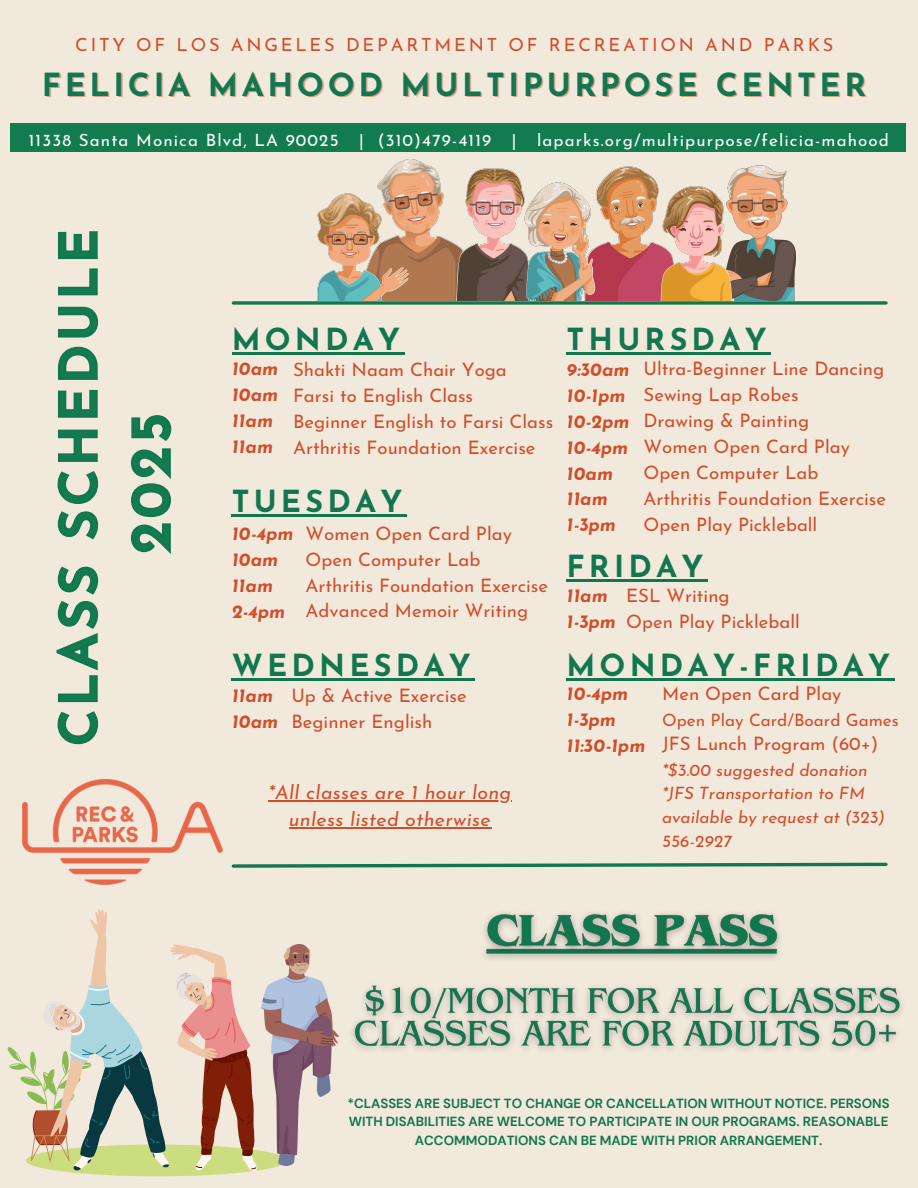
<style>
.page{position:relative;width:918px;height:1188px;background:#f2e9dd}
.page>*{position:absolute;margin:0;border:0;box-sizing:border-box;transform-origin:0 0}
.t1{font:54.3px "Josefin Sans";color:#127c4e}
.t2{font:49.8px "Josefin Sans";letter-spacing:.105em;color:#127c4e}
.t3{font:700 31.8px "Josefin Sans";letter-spacing:.115em;color:#12764e}
.t4{font:700 30.45px "Josefin Sans";letter-spacing:.14em;color:#12764e}
.t5{font:italic 19.65px "Josefin Sans";letter-spacing:.02em;color:#d14e29}
.t6{font:18.6px "Josefin Sans";color:#d14e29}
.t7{font:italic 700 18.6px/25.8px "Josefin Sans";color:#d14e29}
.t8{font:18.15px "Josefin Sans";letter-spacing:.155em;color:#d14e29}
.t9{font:italic 17.1px/23.7px "Josefin Sans";color:#d14e29}
.t10{font:17.1px "Josefin Sans";color:#d14e29}
.t11{font:16.95px "Josefin Sans";letter-spacing:.065em;color:#fff}
.t12{font:700 13.2px/18.1px "DM Sans";color:#12764e;text-align:center}
</style>
<div class="page">
<svg style="left:231px;top:862px;width:657px;height:6px"></svg>
<svg style="left:233px;top:301px;width:653px;height:4px;background:#348764"></svg>
<div style="left:10px;top:124px;width:896px;height:28px;background:#127c4e"></div>
<img style="left:22px;top:780px;width:200px;height:104px">
<img style="left:318px;top:159px;width:478px;height:142px">
<div style="left:26px;top:1145px;width:261px;height:31px;background:#cbdd7f;border-radius:50%"></div>
<svg style="left:7px;top:909px;width:251px;height:263px"></svg>
<img style="left:262px;top:944px;width:76px;height:222px">
<hr style="left:232px;top:352px;width:172px;height:2px;background:#12764e">
<hr style="left:232px;top:515px;width:175px;height:2px;background:#12764e">
<hr style="left:232px;top:678px;width:243px;height:3px;background:#12764e">
<hr style="left:566px;top:352px;width:205px;height:2px;background:#12764e">
<hr style="left:566px;top:580px;width:142px;height:2px;background:#12764e">
<svg style="left:56px;top:231px;width:43px;height:514px"></svg>
<svg style="left:130px;top:415px;width:42px;height:139px"></svg>
<hr style="left:268px;top:800px;width:244px;height:2px;background:#d14e29">
<hr style="left:289px;top:827px;width:202px;height:2px;background:#d14e29">
<hr style="left:566px;top:678px;width:328px;height:3px;background:#12764e">
<img style="left:352px;top:913px;width:551px;height:137px">
<p class="t8" style="left:75px;top:38px;width:760px">CITY OF LOS ANGELES DEPARTMENT OF RECREATION AND PARKS</p>
<p class="t3" style="left:42px;top:72px;width:826px">FELICIA MAHOOD MULTIPURPOSE CENTER</p>
<h4 class="t11" style="left:29px;top:133px;width:862px">11338 Santa Monica Blvd, LA 90025 | (310)479-4119 | laparks.org/multipurpose/felicia-mahood</h4>
<h4 class="t2" style="left:59px;top:745px;width:517px;rotate:-90deg">CLASS SCHEDULE</h4>
<h4 class="t1" style="left:128px;top:553px;width:140px;rotate:-90deg">2025</h4>
<h5 class="t4" style="left:232px;top:327px;width:170px">MONDAY</h5>
<h4 class="t7" style="left:232px;top:358px;width:48px">10am<br>10am<br>11am<br>11am</h4>
<p class="t6" style="left:293px;top:362px;width:215px">Shakti Naam Chair Yoga</p>
<h2 class="t6" style="left:293px;top:388px;width:182px">Farsi to English Class</h2>
<p class="t6" style="left:293px;top:414px;width:262px">Beginner English to Farsi Class</p>
<p class="t6" style="left:293px;top:440px;width:244px">Arthritis Foundation Exercise</p>
<p class="t4" style="left:232px;top:489px;width:172px">TUESDAY</p>
<h4 class="t7" style="left:232px;top:522px;width:63px">10-4pm<br>10am<br>11am</h4>
<h6 class="t7" style="left:232px;top:600px;width:55px">2-4pm</h6>
<p class="t6" style="left:306px;top:526px;width:208px">Women Open Card Play</p>
<p class="t6" style="left:306px;top:552px;width:176px">Open Computer Lab</p>
<p class="t6" style="left:306px;top:578px;width:244px">Arthritis Foundation Exercise</p>
<p class="t6" style="left:306px;top:603px;width:224px">Advanced Memoir Writing</p>
<h4 class="t4" style="left:232px;top:653px;width:241px">WEDNESDAY</h4>
<p class="t7" style="left:232px;top:684px;width:43px">11am</p>
<p class="t7" style="left:232px;top:710px;width:48px">10am</p>
<p class="t6" style="left:291px;top:688px;width:177px">Up &amp; Active Exercise</p>
<p class="t6" style="left:291px;top:714px;width:142px">Beginner English</p>
<h6 class="t5" style="left:268px;top:785px;width:245px">*All classes are 1 hour long</h6>
<p class="t5" style="left:289px;top:812px;width:203px">unless listed otherwise</p>
<h6 class="t4" style="left:566px;top:327px;width:202px">THURSDAY</h6>
<p class="t7" style="left:566px;top:358px;width:65px">9:30am<br>10-1pm<br>10-2pm<br>10-4pm<br>10am<br>11am</p>
<h4 class="t7" style="left:566px;top:514px;width:51px">1-3pm</h4>
<p class="t6" style="left:644px;top:362px;width:242px">Ultra-Beginner Line Dancing</p>
<p class="t6" style="left:644px;top:387px;width:157px">Sewing Lap Robes</p>
<p class="t6" style="left:644px;top:413px;width:167px">Drawing &amp; Painting</p>
<p class="t6" style="left:644px;top:439px;width:208px">Women Open Card Play</p>
<p class="t6" style="left:644px;top:465px;width:176px">Open Computer Lab</p>
<p class="t6" style="left:644px;top:491px;width:244px">Arthritis Foundation Exercise</p>
<p class="t6" style="left:644px;top:517px;width:175px">Open Play Pickleball</p>
<h6 class="t4" style="left:566px;top:554px;width:139px">FRIDAY</h6>
<p class="t7" style="left:566px;top:584px;width:43px">11am</p>
<h4 class="t7" style="left:566px;top:610px;width:51px">1-3pm</h4>
<h6 class="t6" style="left:626px;top:588px;width:105px">ESL Writing</h6>
<p class="t6" style="left:626px;top:614px;width:175px">Open Play Pickleball</p>
<p class="t4" style="left:566px;top:653px;width:325px">MONDAY-FRIDAY</p>
<p class="t7" style="left:566px;top:683px;width:63px">10-4pm<br>1-3pm</p>
<p class="t7" style="left:566px;top:735px;width:80px">11:30-1pm</p>
<p class="t6" style="left:662px;top:686px;width:181px">Men Open Card Play</p>
<p class="t10" style="left:662px;top:713px;width:238px">Open Play Card/Board Games</p>
<h6 class="t6" style="left:662px;top:736px;width:218px">JFS Lunch Program (60+)</h6>
<p class="t9" style="left:662px;top:760px;width:207px">*$3.00 suggested donation</p>
<p class="t9" style="left:662px;top:783px;width:224px">*JFS Transportation to FM available by request at (323)<br>556-2927</p>
<p class="t12" style="left:347px;top:1095px;width:544px">*CLASSES ARE SUBJECT TO CHANGE OR CANCELLATION WITHOUT NOTICE. PERSONS<br>WITH DISABILITIES ARE WELCOME TO PARTICIPATE IN OUR PROGRAMS. REASONABLE<br>ACCOMMODATIONS CAN BE MADE WITH PRIOR ARRANGEMENT.</p>
</div>
